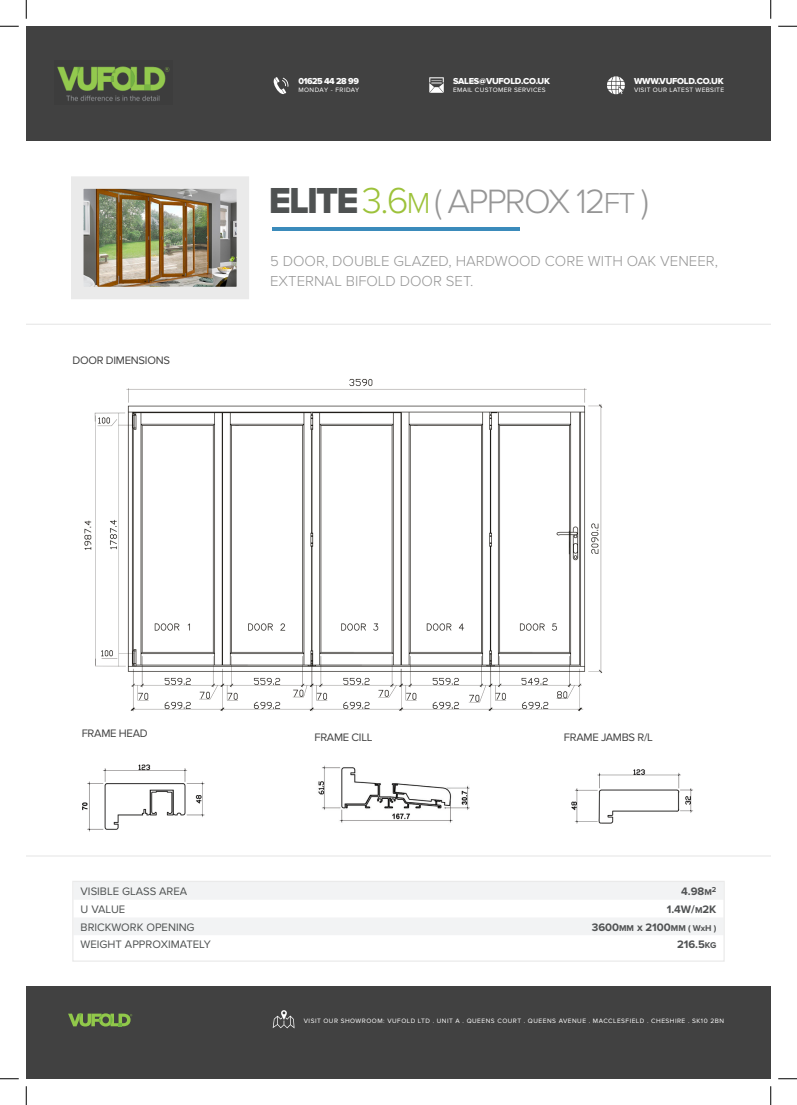
<style>
.page{position:relative;width:797px;height:1105px;background:#fff}
.page>*{position:absolute;margin:0;border:0;box-sizing:border-box;transform-origin:0 0}
.t1{font:300 35px "Proxima Nova";letter-spacing:-.05em;color:#969696}
.t2{font:300 15px "Proxima Nova";color:#969696}
.VUFOLD_Price_List{font:11.25px "Proxima Nova";color:#4f5252}
.t3{font:11.25px "Proxima Nova";letter-spacing:-.025em;color:#414141}
.VUFOLD_Price_List-2{font:700 11.25px "Proxima Nova";color:#505253}
.t4{font:9px "Proxima Nova Extrabld";letter-spacing:-.025em;color:#fff}
.t5{font:9px "Proxima Nova Extrabld";letter-spacing:-.05em;color:#fff}
.t6{font:6.5px "Proxima Nova";letter-spacing:.075em;color:#fff}
.t7{font:6.5px "Proxima Nova";letter-spacing:.05em;color:#fff}
.s1{font-family:"Proxima Nova Extrabld";font-weight:400;font-size:37.5px;color:#4f5252}
.s2{font-size:37.5px;color:#9dc23b}
.s3{font-size:30px;color:#9dc23b}
.s4{font-size:30px}
.s5{font-size:8.75px}
</style>
<div class="page">
<div style="left:26px;top:26px;width:744px;height:115px;background:#414141"></div>
<svg style="left:607px;top:76px;width:18px;height:18px"></svg>
<svg style="left:274px;top:77px;width:14px;height:17px"></svg>
<svg style="left:429px;top:77px;width:15px;height:16px"></svg>
<hr style="left:271px;top:227px;width:248px;height:4px;background:#3b8bbb">
<img style="left:84px;top:189px;width:152px;height:97px">
<div style="left:71px;top:176px;width:178px;height:123px;border:12px solid #eaeaea"></div>
<hr style="left:26px;top:324px;width:744px;height:1px;background:#eaeaea">
<img style="left:84px;top:378px;width:519px;height:334px">
<svg style="left:74px;top:883px;width:648px;height:52px"></svg>
<div style="left:72px;top:881px;width:652px;height:81px;border:1px solid #eaeaea"></div>
<div style="left:26px;top:986px;width:744px;height:93px;background:#414141"></div>
<svg style="left:68px;top:1013px;width:64px;height:13px"></svg>
<hr style="left:26px;top:855px;width:744px;height:2px;background:#eaeaea">
<svg style="left:273px;top:1010px;width:21px;height:18px"></svg>
<img style="left:82px;top:764px;width:123px;height:68px">
<img style="left:318px;top:765px;width:152px;height:58px">
<img style="left:571px;top:769px;width:122px;height:55px">
<svg style="left:0;top:25px;width:19px;height:2px"></svg>
<svg style="left:778px;top:25px;width:19px;height:2px"></svg>
<svg style="left:0;top:1078px;width:19px;height:1px"></svg>
<svg style="left:778px;top:1078px;width:19px;height:1px"></svg>
<svg style="left:25px;top:0;width:2px;height:19px"></svg>
<svg style="left:25px;top:1086px;width:2px;height:19px"></svg>
<svg style="left:770px;top:0;width:1px;height:19px"></svg>
<svg style="left:770px;top:1086px;width:1px;height:19px"></svg>
<img style="left:57px;top:66px;width:113px;height:35px">
<p class="t3" style="left:73px;top:354px;width:99px">DOOR DIMENSIONS</p>
<p class="t5" style="left:298px;top:76px;width:62px">01625 44 28 99</p>
<p class="t6" style="left:298px;top:86px;width:63px">MONDAY - FRIDAY</p>
<p class="t4" style="left:453px;top:76px;width:98px">SALES@VUFOLD.CO.UK</p>
<p class="t7" style="left:453px;top:86px;width:94px">EMAIL CUSTOMER SERVICES</p>
<p class="t4" style="left:634px;top:76px;width:91px">WWW.VUFOLD.CO.UK</p>
<p class="t7" style="left:634px;top:86px;width:91px">VISIT OUR LATEST WEBSITE</p>
<p class="t1" style="left:269px;top:181px;width:382px"><span class="s1">ELITE</span><span class="s2">3.6</span><span class="s3">M</span> ( APPROX 12<span class="s4">FT</span> )</p>
<p class="t2" style="left:270px;top:252px;width:449px">5 DOOR, DOUBLE GLAZED, HARDWOOD CORE WITH OAK VENEER,</p>
<p class="t2" style="left:270px;top:272px;width:205px">EXTERNAL BIFOLD DOOR SET.</p>
<p class="t3" style="left:82px;top:726px;width:67px">FRAME HEAD</p>
<p class="VUFOLD_Price_List" style="left:81px;top:884px;width:108px">VISIBLE GLASS AREA</p>
<p class="VUFOLD_Price_List" style="left:81px;top:903px;width:46px">U VALUE</p>
<p class="VUFOLD_Price_List" style="left:81px;top:920px;width:116px">BRICKWORK OPENING</p>
<p class="VUFOLD_Price_List" style="left:81px;top:938px;width:132px">WEIGHT APPROXIMATELY</p>
<p class="t3" style="left:314px;top:731px;width:60px">FRAME CILL</p>
<p class="t3" style="left:564px;top:731px;width:90px">FRAME JAMBS R/L</p>
<p class="VUFOLD_Price_List-2" style="left:681px;top:885px;width:37px">4.98<span class="s5">M</span><sup>2</sup></p>
<p class="VUFOLD_Price_List-2" style="left:666px;top:903px;width:51px">1.4W/<span class="s5">M</span>2K</p>
<p class="VUFOLD_Price_List-2" style="left:591px;top:920px;width:126px">3600<span class="s5">MM</span> x 2100<span class="s5">MM ( WxH )</span></p>
<p class="VUFOLD_Price_List-2" style="left:677px;top:938px;width:41px">216.5<span class="s5">KG</span></p>
<p class="t6" style="left:304px;top:1017px;width:421px">VISIT OUR SHOWROOM: VUFOLD LTD . UNIT A . QUEENS COURT . QUEENS AVENUE . MACCLESFIELD . CHESHIRE . SK10 2BN</p>
</div>
